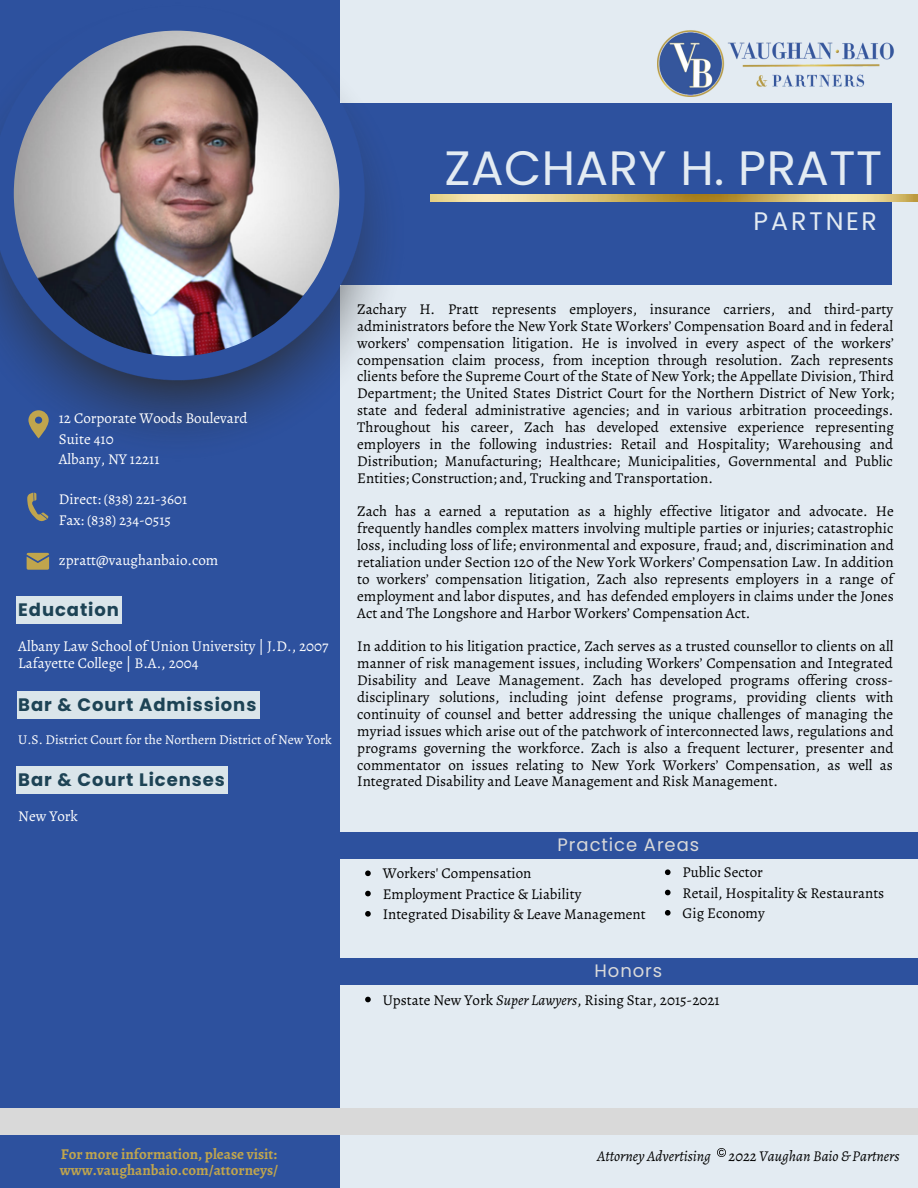
<style>
.page{position:relative;width:918px;height:1188px;background:#fff}
.page>*{position:absolute;margin:0;border:0;box-sizing:border-box;transform-origin:0 0}
.t1{font:48.3px "Poppins";letter-spacing:.01em;color:#e3ebf2}
.t2{font:25.5px "Poppins";letter-spacing:.1em;color:#e3ebf2}
.t3{font:700 18px "Poppins";letter-spacing:.05em;color:#1d4355}
.t4{font:18px "Poppins";letter-spacing:.05em;color:#d9d9d9}
.t5{font:15px/16.8px "Alegreya";color:#000;text-align:justify}
.t6{font:15px/20.2px "Alegreya";color:#fff}
.t7{font:700 15px/16.8px "Alegreya";color:#c0a54d}
.t8{font:italic 15px "Alegreya";color:#000}
.t9{font:13.5px "Alegreya";color:#fff}
.s1{font-style:italic}
</style>
<div class="page">
<div style="left:163px;top:0;width:755px;height:1188px;background:#e3ebf2"></div>
<div style="left:0;top:0;width:339px;height:1188px;background:#2d519e"></div>
<div style="left:0;top:103px;width:892px;height:182px;background:#2d519e"></div>
<div style="left:339px;top:832px;width:579px;height:27px;background:#2d519e"></div>
<img style="left:0;top:3px;width:381px;height:459px">
<img style="left:14px;top:31px;width:325px;height:325px;border-radius:50%">
<img style="left:657px;top:30px;width:237px;height:67px">
<img style="left:431px;top:194px;width:487px;height:7px">
<svg style="left:28px;top:410px;width:21px;height:28px"></svg>
<svg style="left:27px;top:493px;width:22px;height:29px"></svg>
<svg style="left:27px;top:553px;width:22px;height:17px"></svg>
<div style="left:0;top:1108px;width:918px;height:27px;background:#d9d9d9"></div>
<svg style="left:717px;top:1148px;width:8px;height:8px"></svg>
<div style="left:17px;top:596px;width:105px;height:28px;background:#dae5ea"></div>
<div style="left:17px;top:691px;width:242px;height:28px;background:#dae5ea"></div>
<svg style="left:365px;top:871px;width:6px;height:5px"></svg>
<svg style="left:365px;top:891px;width:6px;height:5px"></svg>
<svg style="left:365px;top:911px;width:6px;height:6px"></svg>
<div style="left:17px;top:766px;width:211px;height:28px;background:#dae5ea"></div>
<div style="left:339px;top:958px;width:579px;height:27px;background:#2d519e"></div>
<svg style="left:365px;top:997px;width:6px;height:5px"></svg>
<svg style="left:665px;top:869px;width:6px;height:6px"></svg>
<svg style="left:665px;top:890px;width:6px;height:5px"></svg>
<svg style="left:665px;top:910px;width:6px;height:6px"></svg>
<h1 class="t1" style="left:445px;top:134px;width:439px">ZACHARY H. PRATT</h1>
<h2 class="t2" style="left:754px;top:206px;width:125px">PARTNER</h2>
<p class="t6" style="left:59px;top:408px;width:190px">12 Corporate Woods Boulevard<br>Suite 410<br>Albany, NY 12211</p>
<p class="t6" style="left:59px;top:489px;width:130px">Direct: (838) 221-3601<br>Fax: (838) 234-0515</p>
<p class="t6" style="left:59px;top:550px;width:161px">zpratt@vaughanbaio.com</p>
<p class="t3" style="left:18px;top:597px;width:102px">Education</p>
<p class="t6" style="left:18px;top:638px;width:312px;line-height:16.8px">Albany Law School of Union University | J.D., 2007<br>Lafayette College | B.A., 2004</p>
<p class="t3" style="left:18px;top:692px;width:240px">Bar &amp; Court Admissions</p>
<p class="t9" style="left:18px;top:730px;width:315px">U.S. District Court for the Northern District of New York</p>
<p class="t3" style="left:18px;top:767px;width:208px">Bar &amp; Court Licenses</p>
<p class="t6" style="left:18px;top:806px;width:61px">New York</p>
<p class="t5" style="left:357px;top:300px;width:538px">Zachary H. Pratt represents employers, insurance carriers, and third-party administrators before the New York State Workers’ Compensation Board and in federal workers’ compensation litigation. He is involved in every aspect of the workers’ compensation claim process, from inception through resolution. Zach represents clients before the Supreme Court of the State of New York; the Appellate Division, Third Department; the United States District Court for the Northern District of New York; state and federal administrative agencies; and in various arbitration proceedings.<br>Throughout his career, Zach has developed extensive experience representing employers in the following industries: Retail and Hospitality; Warehousing and Distribution; Manufacturing; Healthcare; Municipalities, Governmental and Public Entities; Construction; and, Trucking and Transportation.</p>
<p class="t5" style="left:357px;top:503px;width:538px">Zach has a earned a reputation as a highly effective litigator and advocate. He frequently handles complex matters involving multiple parties or injuries; catastrophic loss, including loss of life; environmental and exposure, fraud; and, discrimination and retaliation under Section 120 of the New York Workers’ Compensation Law. In addition to workers’ compensation litigation, Zach also represents employers in a range of employment and labor disputes, and has defended employers in claims under the Jones Act and The Longshore and Harbor Workers’ Compensation Act.</p>
<p class="t5" style="left:357px;top:638px;width:538px">In addition to his litigation practice, Zach serves as a trusted counsellor to clients on all manner of risk management issues, including Workers’ Compensation and Integrated Disability and Leave Management. Zach has developed programs offering cross&shy;disciplinary solutions, including joint defense programs, providing clients with continuity of counsel and better addressing the unique challenges of managing the myriad issues which arise out of the patchwork of interconnected laws, regulations and programs governing the workforce. Zach is also a frequent lecturer, presenter and commentator on issues relating to New York Workers’ Compensation, as well as Integrated Disability and Leave Management and Risk Management.</p>
<p class="t4" style="left:558px;top:832px;width:143px">Practice Areas</p>
<p class="t5" style="left:383px;top:863px;width:264px;line-height:20.2px;text-align:left">Workers' Compensation<br>Employment Practice &amp; Liability<br>Integrated Disability &amp; Leave Management</p>
<p class="t5" style="left:683px;top:862px;width:203px;line-height:20.2px;text-align:left">Public Sector<br>Retail, Hospitality &amp; Restaurants<br>Gig Economy</p>
<p class="t4" style="left:595px;top:958px;width:69px">Honors</p>
<p class="t5" style="left:383px;top:991px;width:338px">Upstate New York <span class="s1">Super Lawyers</span>, Rising Star, 2015-2021</p>
<p class="t7" style="left:60px;top:1145px;width:220px">For more information, please visit: www.vaughanbaio.com/attorneys/</p>
<p class="t8" style="left:597px;top:1145px;width:304px">Attorney Advertising 2022 Vaughan Baio &amp; Partners</p>
</div>
